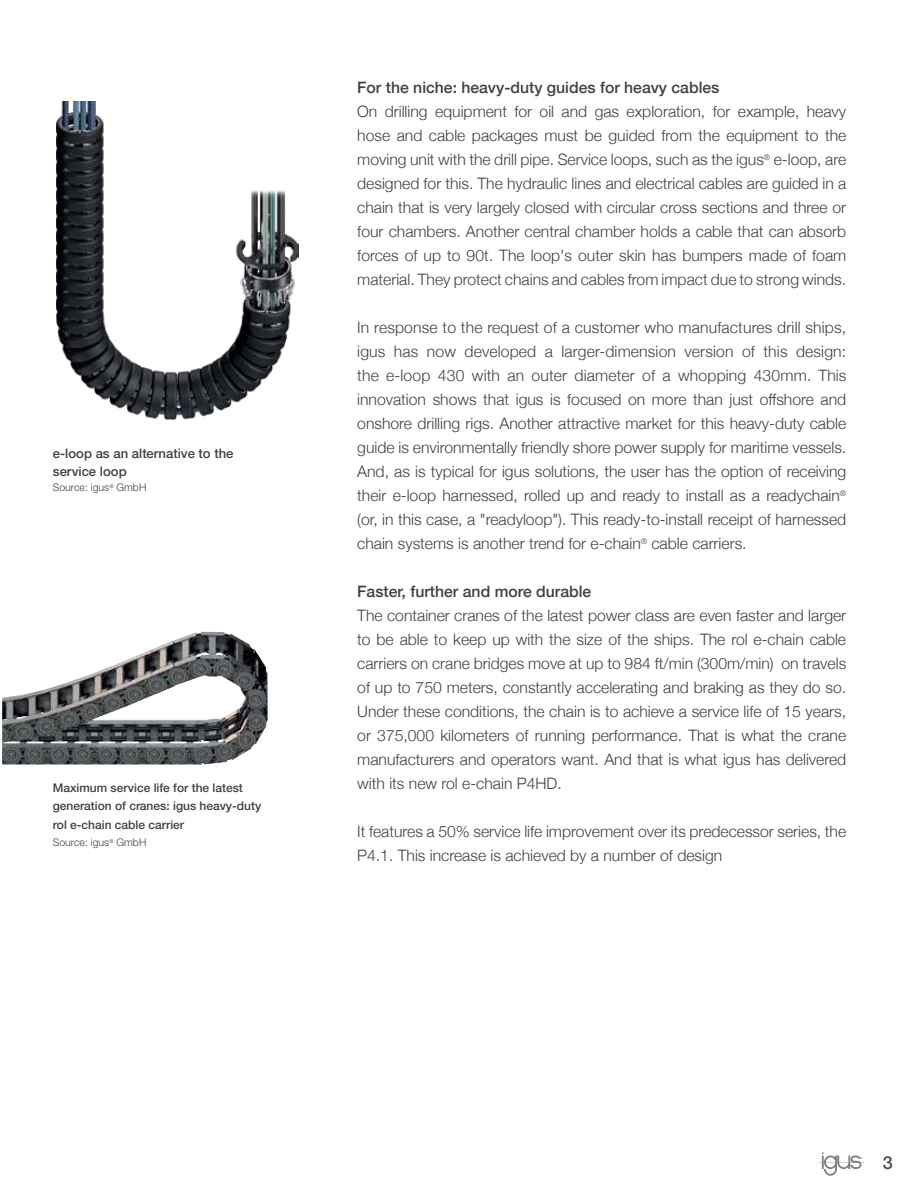
<style>
.page{position:relative;width:918px;height:1188px;background:#fff}
.page>*{position:absolute;margin:0;border:0;box-sizing:border-box;transform-origin:0 0}
.t1{font:500 18px "Helvetica Neue LTW1 G";color:#4d4d4f}
.t2{font:300 15.75px/24px "Helvetica Neue";color:#414042;text-align:justify}
.t3{font:500 15.75px "Helvetica Neue";color:#414042}
.t4{font:500 13.2px/18.5px "Helvetica Neue LTW1 G";color:#414042}
.t5{font:500 12px/18.5px "Helvetica Neue LTW1 G";color:#414042}
.t6{font:300 10.5px "Helvetica Neue LTW1 G";color:#414042}
</style>
<div class="page">
<svg style="left:819px;top:1152px;width:45px;height:24px"></svg>
<img style="left:2px;top:632px;width:266px;height:132px">
<img style="left:56px;top:101px;width:242px;height:319px">
<p class="t4" style="left:53px;top:444px;width:182px">e-loop as an alternative to the service loop</p>
<p class="t6" style="left:53px;top:481px;width:95px">Source: igus<sup>®</sup> GmbH</p>
<p class="t5" style="left:53px;top:779px;width:210px">Maximum service life for the latest generation of cranes: igus heavy-duty rol e-chain cable carrier</p>
<p class="t6" style="left:53px;top:836px;width:95px">Source: igus<sup>®</sup> GmbH</p>
<p class="t3" style="left:357px;top:75px;width:364px">For the niche: heavy-duty guides for heavy cables</p>
<p class="t2" style="left:357px;top:98px;width:491px">On drilling equipment for oil and gas exploration, for example, heavy hose and cable packages must be guided from the equipment to the moving unit with the drill pipe. Service loops, such as the igus<sup>®</sup> e-loop, are designed for this. The hydraulic lines and electrical cables are guided in a chain that is very largely closed with circular cross sections and three or four chambers. Another central chamber holds a cable that can absorb forces of up to 90t. The loop's outer skin has bumpers made of foam material. They protect chains and cables from impact due to strong winds.</p>
<p class="t2" style="left:357px;top:314px;width:491px">In response to the request of a customer who manufactures drill ships, igus has now developed a larger-dimension version of this design: the e-loop 430 with an outer diameter of a whopping 430mm. This innovation shows that igus is focused on more than just offshore and onshore drilling rigs. Another attractive market for this heavy-duty cable guide is environmentally friendly shore power supply for maritime vessels.<br>And, as is typical for igus solutions, the user has the option of receiving their e-loop harnessed, rolled up and ready to install as a readychain<sup>® </sup>(or, in this case, a "readyloop"). This ready-to-install receipt of harnessed chain systems is another trend for e-chain<sup>®</sup> cable carriers.</p>
<p class="t3" style="left:357px;top:579px;width:236px">Faster, further and more durable</p>
<p class="t2" style="left:357px;top:602px;width:491px">The container cranes of the latest power class are even faster and larger to be able to keep up with the size of the ships. The rol e-chain cable carriers on crane bridges move at up to 984 ft/min (300m/min) on travels of up to 750 meters, constantly accelerating and braking as they do so.<br>Under these conditions, the chain is to achieve a service life of 15 years, or 375,000 kilometers of running performance. That is what the crane manufacturers and operators want. And that is what igus has delivered with its new rol e-chain P4HD.</p>
<p class="t2" style="left:357px;top:819px;width:490px">It features a 50% service life improvement over its predecessor series, the<br>P4.1. This increase is achieved by a number of design</p>
<p class="t1" style="left:883px;top:1152px;width:12px">3</p>
</div>
